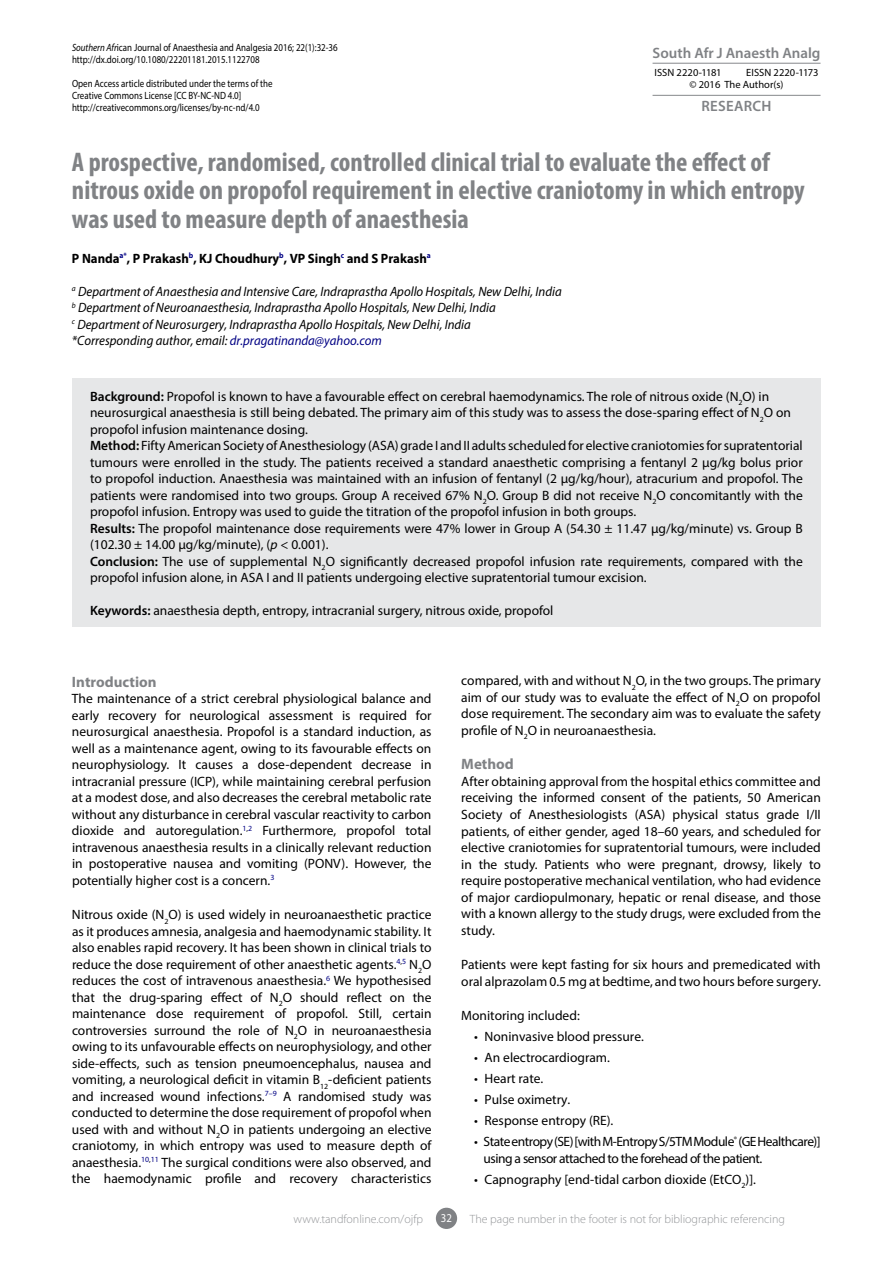
<style>
.page{position:relative;width:893px;height:1263px;background:#fff}
.page>*{position:absolute;margin:0;border:0;box-sizing:border-box;transform-origin:0 0}
.t1{font:700 condensed 27px/28.5px "Myriad Pro";color:#808285}
.t2{font:600 15px "Myriad Pro";color:#808285}
.t3{font:700 15px "Myriad Pro";color:#808285}
.t4{font:600 15px "Myriad Pro";letter-spacing:.02em;color:#808285}
.t5{font:13.5px/16.5px "Myriad Pro";color:#000;text-align:justify}
.t6{font:italic 13.5px/16.5px "Myriad Pro";color:#000;scale:.95 1}
.t7{font:13.5px/16.5px "Myriad Pro";letter-spacing:-.035em;color:#000}
.t8{font:700 13.5px "Myriad Pro";color:#000;scale:.95 1}
.t9{font:300 12px "Myriad Pro";color:#939598}
.t10{font:12px "Myriad Pro";color:#fff;scale:.9 1}
.t11{font:10.5px/12.6px "Myriad Pro";color:#000}
.t12{font:10.5px/12px "Myriad Pro";color:#000;scale:.85 1}
.s1{font-style:italic}
.s2{color:#000084}
.s3{font-weight:600}
</style>
<div class="page">
<div style="left:436px;top:1208px;width:21px;height:21px;background:#808285;border-radius:50%"></div>
<hr style="left:652px;top:63px;width:168px;height:1px;background:#939598">
<hr style="left:652px;top:95px;width:168px;height:1px;background:#939598">
<div style="left:72px;top:378px;width:749px;height:249px;background:#e6e7e8"></div>
<p class="t11" style="left:72px;top:39px;width:310px"><span class="s1">Southern African Journal of Anaesthesia and Analgesia</span> 2016; 22(1):25–29 http://dx.doi.org/10.1080/22201181.2015.1122708</p>
<p class="t11" style="left:72px;top:76px;width:238px">Open Access article distributed under the terms of the<br>Creative Commons License [CC BY-NC-ND 4.0] http://creativecommons.org/licenses/by-nc-nd/4.0</p>
<h1 class="t1" style="left:72px;top:147px;width:734px">A prospective, randomised, controlled clinical trial to evaluate the effect of nitrous oxide on propofol requirement in elective craniotomy in which entropy was used to measure depth of anaesthesia</h1>
<p class="t8" style="left:72px;top:249px;width:379px">P Nanda<sup>a*</sup>, P Prakash<sup>b</sup>, KJ Choudhury<sup>b</sup>, VP Singh<sup>c</sup> and S Prakash<sup>a</sup></p>
<p class="t6" style="left:72px;top:283px;width:517px"><sup>a</sup> Department of Anaesthesia and Intensive Care, Indraprastha Apollo Hospitals, New Delhi, India <sup>b</sup> Department of Neuroanaesthesia, Indraprastha Apollo Hospitals, New Delhi, India<br><sup>c</sup> Department of Neurosurgery, Indraprastha Apollo Hospitals, New Delhi, India<br>*Corresponding author, email: <span class="s2">dr.pragatinanda@yahoo.com</span></p>
<p class="t12" style="left:80px;top:41px;width:305px;text-indent:-8px"><span class="s1">Southern Afr</span>ican Journal of Anaesthesia and Analgesia 2016; 22(1):32-36 tp:/ dx.doi.org/10. 80/22201181.2015.1122708</p>
<p class="t12" style="left:80px;top:77px;width:228px;text-indent:3px">en Ac ess article distributed under the terms of the eative Com ons License [CC BY-NC-ND 4.0]<br>tp:/ creativecommons.org/licenses/by-nc-nd/4.0</p>
<p class="t2" style="left:649px;top:43px;width:170px">South Afr J Anaesth Analg</p>
<p class="t11" style="left:649px;top:64px;width:70px">ISSN 2220-1181</p>
<p class="t2" style="left:652px;top:44px;width:169px">South Afr J Anaesth Analg</p>
<p class="t11" style="left:654px;top:66px;width:69px">ISSN 2220-1181</p>
<p class="t11" style="left:701px;top:64px;width:118px;text-indent:43px">EISSN 2220-1173 © 2016 The Author(s)</p>
<p class="t2" style="left:702px;top:94px;width:70px">RESEARCH</p>
<p class="t11" style="left:689px;top:67px;width:131px;line-height:12px;text-indent:57px">EISSN 2220-1173 © 2016 The Author(s)</p>
<p class="t4" style="left:701px;top:96px;width:72px">RESEARCH</p>
<p class="t5" style="left:90px;top:388px;width:714px;text-align:left"><span class="s3">Background:</span> Propofol is known to have a favourable effect on cerebral haemodynamics. The role of nitrous oxide (N<sub>2</sub>O) in neurosurgical anaesthesia is still being debated. The primary aim of this study was to assess the dose-sparing effect of N<sub>2</sub>O on propofol infusion maintenance dosing.<br><span class="s3">Method:</span> Fifty American Society of Anesthesiology (ASA) grade I and II adults scheduled for elective craniotomies for supratentorial tumours were enrolled in the study. The patients received a standard anaesthetic comprising a fentanyl 2 μg/kg bolus prior to propofol induction. Anaesthesia was maintained with an infusion of fentanyl (2 μg/kg/hour), atracurium and propofol. The patients were randomised into two groups. Group A received 67% N<sub>2</sub>O. Group B did not receive N<sub>2</sub>O concomitantly with the propofol infusion. Entropy was used to guide the titration of the propofol infusion in both groups.<br><span class="s3">Results:</span> The propofol maintenance dose requirements were 47% lower in Group A (54.30 ± 11.47 μg/kg/minute) vs. Group B (102.30 ± 14.00 μg/kg/minute), (<span class="s1">p</span> &lt; 0.001).<br><span class="s3">Conclusion:</span> The use of supplemental N<sub>2</sub>O significantly decreased propofol infusion rate requirements, compared with the propofol infusion alone, in ASA I and II patients undergoing elective supratentorial tumour excision.</p>
<p class="t5" style="left:90px;top:602px;width:465px"><span class="s3">Keywords:</span> anaesthesia depth, entropy, intracranial surgery, nitrous oxide, propofol</p>
<p class="t3" style="left:72px;top:672px;width:86px">Introduction</p>
<p class="t5" style="left:72px;top:690px;width:361px">The maintenance of a strict cerebral physiological balance and early recovery for neurological assessment is required for neurosurgical anaesthesia. Propofol is a standard induction, as well as a maintenance agent, owing to its favourable effects on neurophysiology. It causes a dose-dependent decrease in intracranial pressure (ICP), while maintaining cerebral perfusion at a modest dose, and also decreases the cerebral metabolic rate without any disturbance in cerebral vascular reactivity to carbon dioxide and autoregulation.<sup>1</sup><sup>,</sup><sup>2</sup> Furthermore, propofol total intravenous anaesthesia results in a clinically relevant reduction in postoperative nausea and vomiting (PONV). However, the potentially higher cost is a concern.<sup>3</sup></p>
<p class="t5" style="left:72px;top:906px;width:361px">Nitrous oxide (N<sub>2</sub>O) is used widely in neuroanaesthetic practice as it produces amnesia, analgesia and haemodynamic stability. It also enables rapid recovery. It has been shown in clinical trials to reduce the dose requirement of other anaesthetic agents.<sup>4</sup><sup>,</sup><sup>5</sup> N<sub>2</sub>O reduces the cost of intravenous anaesthesia.<sup>6</sup> We hypothesised that the drug-sparing effect of N<sub>2</sub>O should reflect on the maintenance dose requirement of propofol. Still, certain controversies surround the role of N<sub>2</sub>O in neuroanaesthesia owing to its unfavourable effects on neurophysiology, and other side-effects, such as tension pneumoencephalus, nausea and vomiting, a neurological deficit in vitamin B<sub>12</sub>-deficient patients and increased wound infections.<sup>7–9</sup> A randomised study was conducted to determine the dose requirement of propofol when used with and without N<sub>2</sub>O in patients undergoing an elective craniotomy, in which entropy was used to measure depth of anaesthesia.<sup>10</sup><sup>,</sup><sup>11</sup> The surgical conditions were also observed, and the haemodynamic profile and recovery characteristics</p>
<p class="t5" style="left:461px;top:672px;width:361px">compared, with and without N<sub>2</sub>O, in the two groups. The primary aim of our study was to evaluate the effect of N<sub>2</sub>O on propofol dose requirement. The secondary aim was to evaluate the safety profile of N<sub>2</sub>O in neuroanaesthesia.</p>
<p class="t3" style="left:461px;top:755px;width:54px">Method</p>
<p class="t5" style="left:461px;top:773px;width:361px">After obtaining approval from the hospital ethics committee and receiving the informed consent of the patients, 50 American Society of Anesthesiologists (ASA) physical status grade I/II patients, of either gender, aged 18–60 years, and scheduled for elective craniotomies for supratentorial tumours, were included in the study. Patients who were pregnant, drowsy, likely to require postoperative mechanical ventilation, who had evidence of major cardiopulmonary, hepatic or renal disease, and those with a known allergy to the study drugs, were excluded from the study.</p>
<p class="t5" style="left:461px;top:956px;width:361px">Patients were kept fasting for six hours and premedicated with oral alprazolam 0.5 mg at bedtime, and two hours before surgery.</p>
<p class="t5" style="left:461px;top:1007px;width:120px">Monitoring included:</p>
<p class="t5" style="left:474px;top:1028px;width:171px">• Noninvasive blood pressure.</p>
<p class="t5" style="left:474px;top:1049px;width:137px">• An electrocardiogram.</p>
<p class="t5" style="left:474px;top:1070px;width:71px">• Heart rate.</p>
<p class="t5" style="left:474px;top:1091px;width:98px">• Pulse oximetry.</p>
<p class="t5" style="left:474px;top:1112px;width:141px">• Response entropy (RE).</p>
<p class="t7" style="left:484px;top:1133px;width:339px;text-indent:-10px">• State entropy (SE) [with M-Entropy S/5TM Module<sup>®</sup> (GE Healthcare)] using a sensor attached to the forehead of the patient.</p>
<p class="t5" style="left:474px;top:1171px;width:283px">• Capnography [end-tidal carbon dioxide (EtCO<sub>2</sub>)].</p>
<p class="t9" style="left:294px;top:1213px;width:131px">www.tandfonline.com/ojfp</p>
<p class="t10" style="left:441px;top:1211px;width:14px">32</p>
<p class="t9" style="left:470px;top:1213px;width:317px">The page number in the footer is not for bibliographic referencing</p>
</div>
